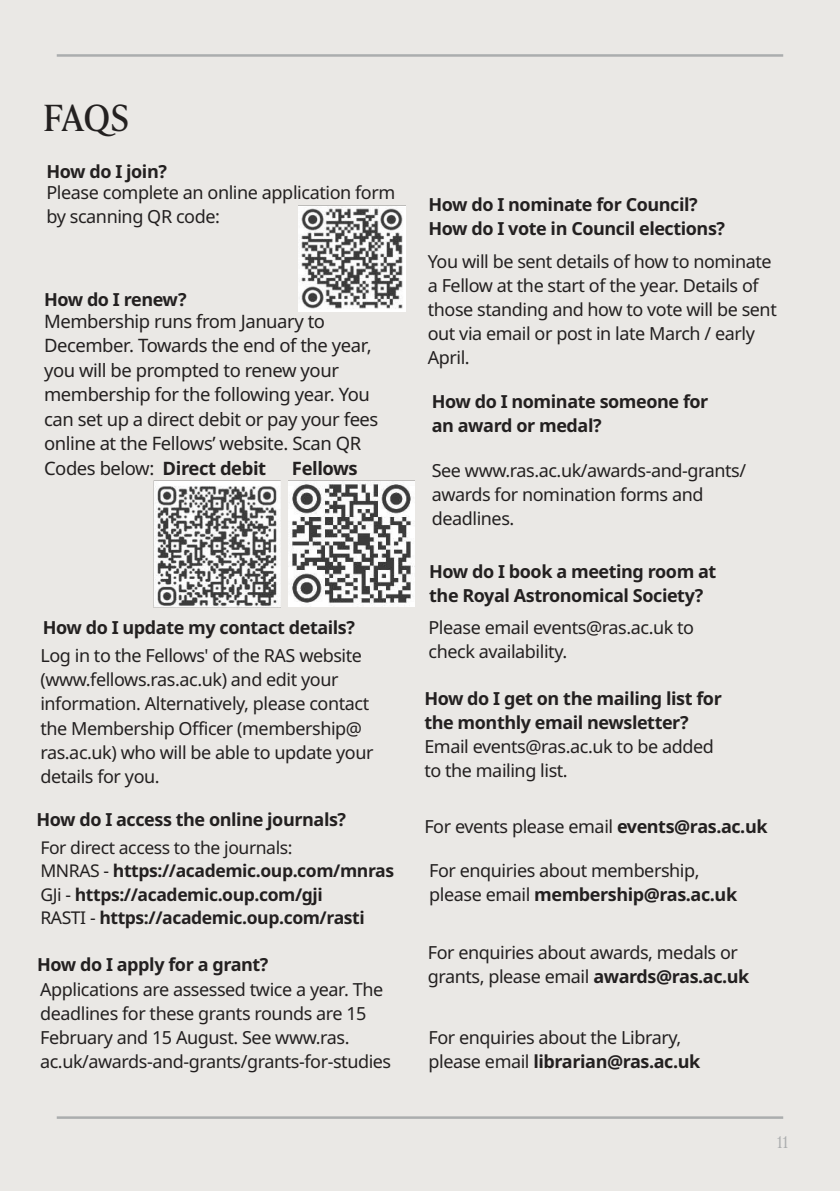
<style>
.page{position:relative;width:840px;height:1191px;background:#fff}
.page>*{position:absolute;margin:0;border:0;box-sizing:border-box;transform-origin:0 0}
.t1{font:36px "Ivy Presto Text";color:#232020}
.t2{font:18.4px/24.6px "Noto Sans";letter-spacing:-.025em;color:#232020}
.t3{font:700 18.4px "Noto Sans";letter-spacing:-.025em;color:#232020}
.t4{font:18px/24px "Noto Sans";letter-spacing:-.025em;color:#232020}
.t5{font:700 18px/24px "Noto Sans";letter-spacing:-.025em;color:#232020}
.t6{font:700 17.6px/23.6px "Noto Sans";letter-spacing:-.025em;color:#232020}
.t7{font:300 16.2px "Ivy Presto Text";color:#abadae}
.s1{font-weight:700}
.s2{font-weight:400}
</style>
<div class="page">
<div style="left:0;top:0;width:839px;height:1191px;background:#eae8e5"></div>
<hr style="left:57px;top:54px;width:725px;height:3px;background:#abadae">
<hr style="left:57px;top:1116px;width:725px;height:2px;background:#abadae">
<img style="left:298px;top:205px;width:107px;height:107px">
<img style="left:153px;top:481px;width:127px;height:126px">
<img style="left:288px;top:481px;width:127px;height:126px">
<h1 class="t1" style="left:43px;top:91px;width:88px">FAQS</h1>
<p class="t5" style="left:46px;top:159px;width:122px">How do I join?</p>
<p class="t4" style="left:46px;top:180px;width:350px">Please complete an online application form by scanning QR code:</p>
<p class="t5" style="left:44px;top:287px;width:144px">How do I renew?</p>
<p class="t2" style="left:44px;top:309px;width:336px">Membership runs from January to December. Towards the end of the year, you will be prompted to renew your membership for the following year. You can set up a direct debit or pay your fees online at the Fellows’ website. Scan QR Codes below: <span class="s1">Direct debit</span></p>
<p class="t3" style="left:292px;top:455px;width:67px">Fellows</p>
<p class="t5" style="left:43px;top:616px;width:313px">How do I update my contact details?</p>
<p class="t4" style="left:40px;top:644px;width:334px">Log in to the Fellows' of the RAS website (www.fellows.ras.ac.uk) and edit your information. Alternatively, please contact the Membership Officer (membership@ ras.ac.uk) who will be able to update your details for you.</p>
<p class="t5" style="left:36px;top:808px;width:311px">How do I access the online journals?</p>
<p class="t6" style="left:40px;top:836px;width:355px"><span class="s2">For direct access to the journals:<br>MNRAS -</span> https://academic.oup.com/mnras <span class="s2">GJi -</span> https://academic.oup.com/gji<br><span class="s2">RASTI -</span> https://academic.oup.com/rasti</p>
<p class="t5" style="left:37px;top:953px;width:233px">How do I apply for a grant?</p>
<p class="t4" style="left:40px;top:978px;width:352px">Applications are assessed twice a year. The deadlines for these grants rounds are 15<br>February and 15 August. See www.ras. ac.uk/awards-and-grants/grants-for-studies</p>
<p class="t5" style="left:428px;top:193px;width:298px">How do I nominate for Council?<br>How do I vote in Council elections?</p>
<p class="t4" style="left:427px;top:250px;width:350px">You will be sent details of how to nominate a Fellow at the start of the year. Details of those standing and how to vote will be sent out via email or post in late March / early April.</p>
<p class="t5" style="left:431px;top:390px;width:278px">How do I nominate someone for an award or medal?</p>
<p class="t4" style="left:431px;top:459px;width:316px">See www.ras.ac.uk/awards-and-grants/ awards for nomination forms and deadlines.</p>
<p class="t5" style="left:429px;top:559px;width:288px">How do I book a meeting room at the Royal Astronomical Society?</p>
<p class="t4" style="left:428px;top:616px;width:267px">Please email events@ras.ac.uk to check availability.</p>
<p class="t5" style="left:424px;top:686px;width:299px">How do I get on the mailing list for the monthly email newsletter?</p>
<p class="t4" style="left:424px;top:734px;width:291px">Email events@ras.ac.uk to be added to the mailing list.</p>
<p class="t4" style="left:424px;top:815px;width:344px">For events please email <span class="s1">events@ras.ac.uk</span></p>
<p class="t4" style="left:429px;top:859px;width:309px">For enquiries about membership, please email <span class="s1">membership@ras.ac.uk</span></p>
<p class="t4" style="left:427px;top:941px;width:323px">For enquiries about awards, medals or grants, please email <span class="s1">awards@ras.ac.uk</span></p>
<p class="t4" style="left:428px;top:1026px;width:273px">For enquiries about the Library, please email <span class="s1">librarian@ras.ac.uk</span></p>
<p class="t7" style="left:776px;top:1130px;width:13px">11</p>
</div>
